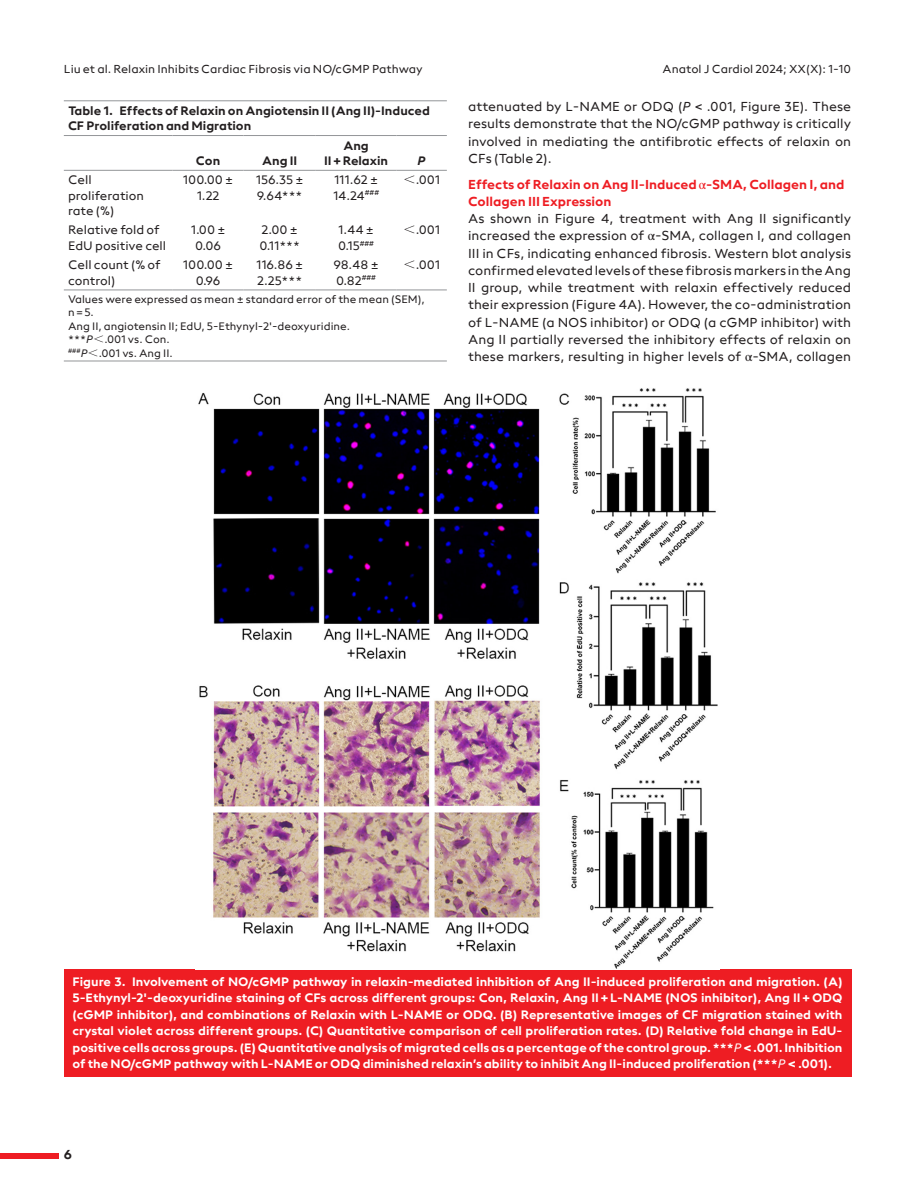
<style>
.page{position:relative;width:915px;height:1191px;background:#fff}
.page>*{position:absolute;margin:0;border:0;box-sizing:border-box;transform-origin:0 0}
.t1{font:13.5px/17.2px "neue Radial A Regular";color:#231f20;text-align:justify}
.t2{font:13.5px/17.2px "neue Radial A Bold";color:#ee1d23}
.t3{font:13.5px "neue Radial A Bold";color:#231f20}
.t4{font:12.75px/16.5px "neue Radial A Bold";color:#fff;text-align:justify}
.t5{font:12.75px/15.3px "neue Radial A Regular";color:#231f20}
.t6{font:12.75px/15.3px "neue Radial A Bold";color:#231f20}
.t7{font:italic 12.75px "neue Radial A Bold";color:#231f20}
.t8{font:12px "neue Radial A Regular";color:#231f20}
.t9{font:11.25px/13.5px "neue Radial A Regular";color:#231f20}
.s1{font-family:"Sim Sun"}
.s2{font-style:italic}
.s3{font-family:"STIX General"}
.s4{font-family:"neue Radial A Regular";font-style:italic}
</style>
<div class="page">
<div style="left:0;top:1152px;width:58px;height:6px;background:#ee1d23"></div>
<hr style="left:64px;top:101px;width:382px;height:1px;background:#939598">
<hr style="left:64px;top:361px;width:382px;height:1px;background:#939598">
<hr style="left:64px;top:135px;width:108px;height:1px;background:#939598">
<hr style="left:172px;top:135px;width:71px;height:1px;background:#939598">
<hr style="left:243px;top:135px;width:73px;height:1px;background:#939598">
<hr style="left:316px;top:135px;width:80px;height:1px;background:#939598">
<hr style="left:396px;top:135px;width:50px;height:1px;background:#939598">
<hr style="left:64px;top:170px;width:108px;height:1px;background:#939598">
<hr style="left:172px;top:170px;width:71px;height:1px;background:#939598">
<hr style="left:243px;top:170px;width:73px;height:1px;background:#939598">
<hr style="left:316px;top:170px;width:80px;height:1px;background:#939598">
<hr style="left:396px;top:170px;width:50px;height:1px;background:#939598">
<hr style="left:64px;top:290px;width:108px;height:1px;background:#939598">
<hr style="left:172px;top:290px;width:71px;height:1px;background:#939598">
<hr style="left:243px;top:290px;width:73px;height:1px;background:#939598">
<hr style="left:316px;top:290px;width:80px;height:1px;background:#939598">
<hr style="left:396px;top:290px;width:50px;height:1px;background:#939598">
<div style="left:64px;top:969px;width:786px;height:107px;background:#ee1d23"></div>
<img style="left:198px;top:388px;width:520px;height:581px">
<p class="t8" style="left:64px;top:61px;width:360px">Liu et al. Relaxin Inhibits Cardiac Fibrosis via NO/cGMP Pathway</p>
<p class="t8" style="left:662px;top:61px;width:190px">Anatol J Cardiol 2024; XX(X): 1-10</p>
<p class="t6" style="left:68px;top:103px;width:363px">Table 1. Effects of Relaxin on Angiotensin II (Ang II)-Induced<br>CF Proliferation and Migration</p>
<p class="t6" style="left:196px;top:153px;width:26px">Con</p>
<p class="t6" style="left:262px;top:153px;width:37px">Ang II</p>
<p class="t6" style="left:324px;top:137px;width:66px;text-align:center">Ang<br>II+Relaxin</p>
<p class="t7" style="left:417px;top:153px;width:10px">P</p>
<p class="t5" style="left:68px;top:172px;width:77px">Cell proliferation rate (%)</p>
<p class="t5" style="left:183px;top:172px;width:52px;text-align:center">100.00 ±<br>1.22</p>
<p class="t5" style="left:256px;top:172px;width:49px">156.35 ±<br>9.64***</p>
<p class="t5" style="left:333px;top:172px;width:48px">111.62 ±<br>14.24<sup>###</sup></p>
<p class="t5" style="left:403px;top:172px;width:39px"><span class="s1">＜</span>.001</p>
<p class="t5" style="left:68px;top:222px;width:99px">Relative fold of<br>EdU positive cell</p>
<p class="t5" style="left:191px;top:222px;width:36px;text-align:center">1.00 ±<br>0.06</p>
<p class="t5" style="left:259px;top:222px;width:42px">2.00 ±<br>0.11***</p>
<p class="t5" style="left:338px;top:222px;width:37px">1.44 ±<br>0.15<sup>###</sup></p>
<p class="t5" style="left:403px;top:222px;width:39px"><span class="s1">＜</span>.001</p>
<p class="t5" style="left:68px;top:257px;width:94px">Cell count (% of control)</p>
<p class="t5" style="left:183px;top:257px;width:52px;text-align:center">100.00 ±<br>0.96</p>
<p class="t5" style="left:256px;top:257px;width:49px">116.86 ±<br>2.25***</p>
<p class="t5" style="left:333px;top:257px;width:47px">98.48 ±<br>0.82<sup>###</sup></p>
<p class="t5" style="left:403px;top:257px;width:39px"><span class="s1">＜</span>.001</p>
<p class="t9" style="left:68px;top:292px;width:358px">Values were expressed as mean ± standard error of the mean (SEM), n=5.<br>Ang II, angiotensin II; EdU, 5-Ethynyl-2'-deoxyuridine.<br>***<span class="s2">P</span><span class="s1">＜</span>.001 vs. Con.<br><sup>###</sup><span class="s2">P</span><span class="s1">＜</span>.001 vs. Ang II.</p>
<p class="t1" style="left:468px;top:98px;width:384px">attenuated by L-NAME or ODQ (<span class="s2">P</span> &lt; .001, Figure 3E). These results demonstrate that the NO/cGMP pathway is critically involved in mediating the antifibrotic effects of relaxin on CFs (Table 2).</p>
<p class="t2" style="left:468px;top:175px;width:377px">Effects of Relaxin on Ang II-Induced <span class="s3">α</span>-SMA, Collagen I, and<br>Collagen III Expression</p>
<p class="t1" style="left:468px;top:210px;width:384px">As shown in Figure 4, treatment with Ang II significantly increased the expression of <span class="s3">α</span>-SMA, collagen I, and collagen III in CFs, indicating enhanced fibrosis. Western blot analysis confirmed elevated levels of these fibrosis markers in the Ang II group, while treatment with relaxin effectively reduced their expression (Figure 4A). However, the co-administration of L-NAME (a NOS inhibitor) or ODQ (a cGMP inhibitor) with Ang II partially reversed the inhibitory effects of relaxin on these markers, resulting in higher levels of <span class="s3">α</span>-SMA, collagen</p>
<p class="t4" style="left:72px;top:973px;width:771px">Figure 3. Involvement of NO/cGMP pathway in relaxin-mediated inhibition of Ang II-induced proliferation and migration. (A)<br>5-Ethynyl-2'-deoxyuridine staining of CFs across different groups: Con, Relaxin, Ang II+L-NAME (NOS inhibitor), Ang II+ODQ (cGMP inhibitor), and combinations of Relaxin with L-NAME or ODQ. (B) Representative images of CF migration stained with crystal violet across different groups. (C) Quantitative comparison of cell proliferation rates. (D) Relative fold change in EdU&shy;positive cells across groups. (E) Quantitative analysis of migrated cells as a percentage of the control group. ***<span class="s4">P</span>&lt; .001. Inhibition of the NO/cGMP pathway with L-NAME or ODQ diminished relaxin’s ability to inhibit Ang II-induced proliferation (***<span class="s4">P</span> &lt; .001).</p>
<p class="t3" style="left:64px;top:1146px;width:10px">6</p>
</div>
